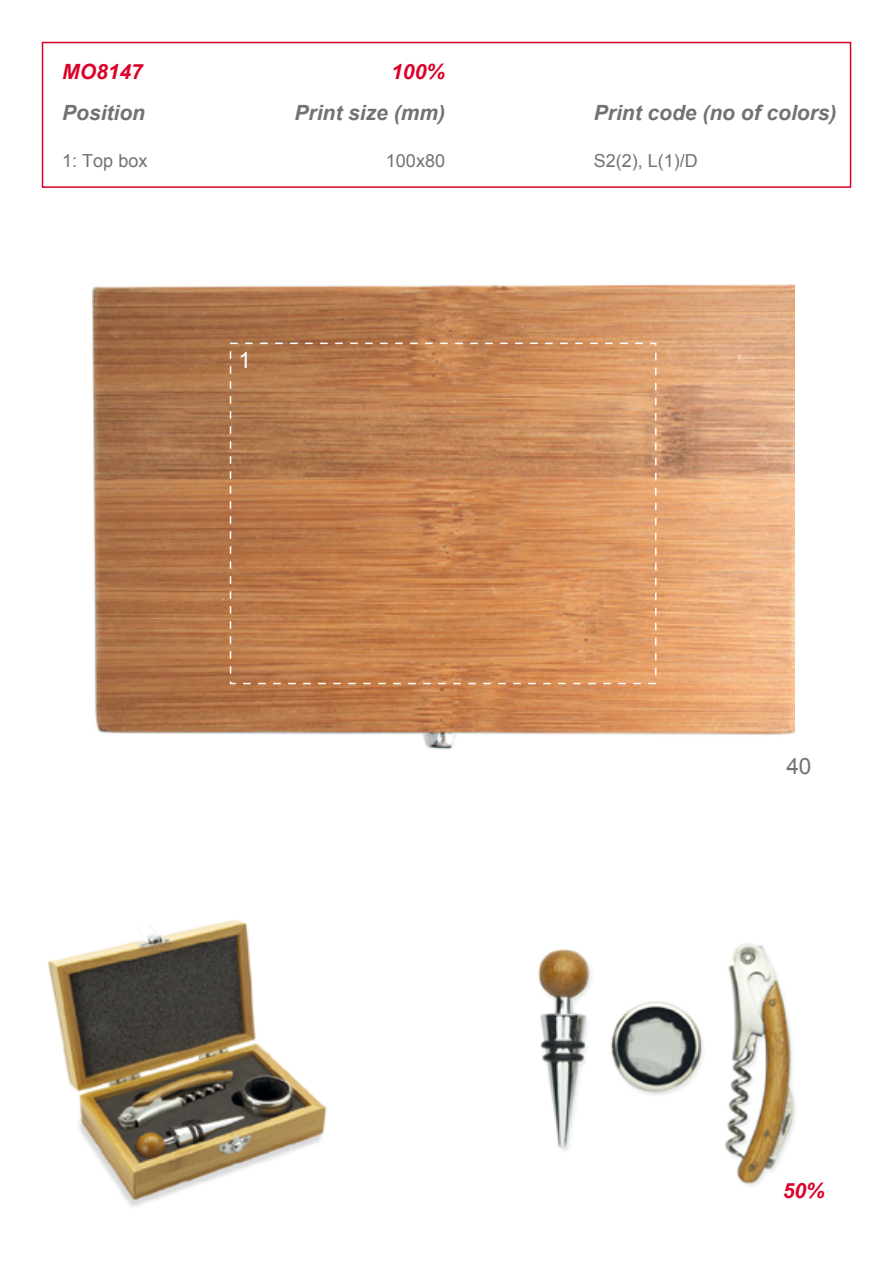
<style>
.page{position:relative;width:893px;height:1263px;background:#fff}
.page>*{position:absolute;margin:0;border:0;box-sizing:border-box;transform-origin:0 0}
.t1{font:22.5px "Arial";color:#737272}
.t2{font:22.5px "Arial";color:#fff}
.t3{font:italic 700 21px "Arial";color:#737272}
.t4{font:italic 700 21px "Arial";color:#dd0029}
.t5{font:18px "Arial";color:#737272}
</style>
<div class="page">
<div style="left:42px;top:42px;width:809px;height:146px;border:2px solid #dd0029"></div>
<img style="left:92px;top:284px;width:702px;height:466px">
<img style="left:538px;top:943px;width:258px;height:243px">
<img style="left:48px;top:920px;width:279px;height:287px">
<div style="left:230px;top:343px;width:426px;height:341px;border:2px dashed #fff"></div>
<p class="t4" style="left:62px;top:57px;width:82px">MO8147</p>
<p class="t4" style="left:391px;top:57px;width:55px">100%</p>
<p class="t3" style="left:62px;top:99px;width:84px">Position</p>
<p class="t3" style="left:294px;top:99px;width:152px">Print size (mm)</p>
<p class="t3" style="left:594px;top:99px;width:244px">Print code (no of colors)</p>
<p class="t5" style="left:62px;top:149px;width:87px">1: Top box</p>
<p class="t5" style="left:386px;top:149px;width:61px">100x80</p>
<p class="t5" style="left:594px;top:149px;width:106px">S2(2), L(1)/D</p>
<p class="t2" style="left:238px;top:345px;width:14px">1</p>
<p class="t1" style="left:786px;top:752px;width:27px">40</p>
<p class="t4" style="left:783px;top:1177px;width:44px">50%</p>
</div>
